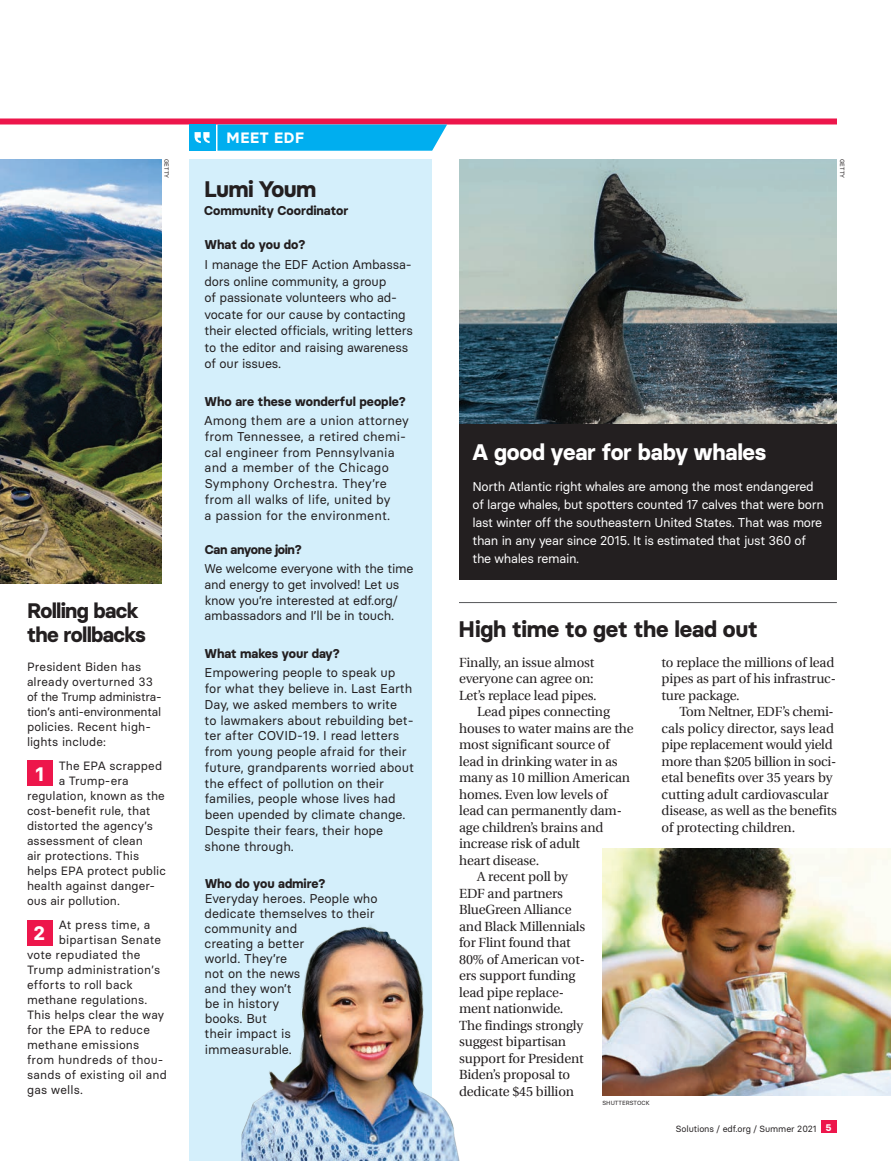
<style>
.page{position:relative;width:891px;height:1161px;background:#fff}
.page>*{position:absolute;margin:0;border:0;box-sizing:border-box;transform-origin:0 0}
.t1{font:700 22.5px "Basier Circle";letter-spacing:-.01em;color:#231f20}
.t2{font:700 22.5px "Basier Circle";letter-spacing:-.01em;color:#fff}
.t3{font:700 21px/24px "Basier Circle";letter-spacing:-.03em;color:#231f20}
.t4{font:700 19.5px "Basier Circle";color:#fff}
.t5{font:700 15px "Basier Circle";letter-spacing:.04em;color:#fff}
.t6{font:13.35px/16.5px "Utopia";letter-spacing:-.01em;color:#231f20;text-align:justify}
.t7{font:12.75px/15.8px "Basier Circle";color:#231f20}
.t8{font:12.75px/18px "Basier Circle";letter-spacing:-.025em;color:#fff}
.t9{font:700 12.75px "Basier Circle";color:#231f20}
.t10{font:700 12.75px "Basier Circle";letter-spacing:-.025em;color:#231f20}
.t11{font:12px/15px "Basier Circle";letter-spacing:.01em;color:#231f20}
.t12{font:9px "Basier Circle";letter-spacing:-.01em;color:#231f20}
.t13{font:6px "Basier Circle";color:#231f20}
.s1{font-weight:700;font-size:9.6px;color:#fff}
</style>
<div class="page">
<div style="left:0;top:118px;width:837px;height:6px;background:#ed164b"></div>
<img style="left:0;top:159px;width:162px;height:425px">
<div style="left:189px;top:159px;width:243px;height:1002px;background:#d4effb"></div>
<div style="left:27px;top:920px;width:25px;height:25px;background:#ed164b"></div>
<div style="left:27px;top:761px;width:25px;height:25px;background:#ed164b"></div>
<img style="left:602px;top:848px;width:289px;height:248px">
<hr style="left:459px;top:602px;width:378px;height:1px;background:#57585a">
<div style="left:459px;top:423px;width:378px;height:157px;background:#231f20"></div>
<div style="left:189px;top:124px;width:26px;height:27px;background:#00aeef"></div>
<svg style="left:218px;top:124px;width:229px;height:27px;background:#0fb0ee"></svg>
<svg style="left:195px;top:132px;width:15px;height:11px"></svg>
<img style="left:242px;top:926px;width:218px;height:235px">
<img style="left:459px;top:159px;width:378px;height:265px">
<div style="left:821px;top:1120px;width:15px;height:13px;background:#ed164b"></div>
<p class="t13" style="left:170px;top:159px;width:20px;rotate:90deg">GETTY</p>
<h2 class="t3" style="left:27px;top:598px;width:120px">Rolling back the rollbacks</h2>
<p class="t11" style="left:27px;top:659px;width:136px">President Biden has already overturned 33 of the Trump administra&shy;tion’s anti-environmental policies. Recent high&shy;lights include:</p>
<p class="t11" style="left:59px;top:758px;width:105px">The EPA scrapped</p>
<p class="t11" style="left:59px;top:773px;width:71px">a Trump-era</p>
<p class="t11" style="left:27px;top:788px;width:139px">regulation, known as the</p>
<p class="t11" style="left:27px;top:803px;width:125px">cost-benefit rule, that</p>
<p class="t11" style="left:27px;top:818px;width:128px">distorted the agency’s</p>
<p class="t11" style="left:27px;top:833px;width:117px">assessment of clean</p>
<p class="t11" style="left:27px;top:848px;width:114px">air protections. This</p>
<p class="t11" style="left:27px;top:863px;width:140px">helps EPA protect public</p>
<p class="t11" style="left:27px;top:878px;width:129px">health against danger-</p>
<p class="t11" style="left:27px;top:893px;width:95px">ous air pollution.</p>
<p class="t11" style="left:59px;top:917px;width:93px">At press time, a</p>
<p class="t11" style="left:59px;top:932px;width:104px">bipartisan Senate</p>
<p class="t11" style="left:27px;top:947px;width:115px">vote repudiated the</p>
<p class="t11" style="left:27px;top:962px;width:135px">Trump administration’s</p>
<p class="t11" style="left:27px;top:977px;width:107px">efforts to roll back</p>
<p class="t11" style="left:27px;top:992px;width:122px">methane regulations.</p>
<p class="t11" style="left:27px;top:1007px;width:139px">This helps clear the way</p>
<p class="t11" style="left:27px;top:1022px;width:125px">for the EPA to reduce</p>
<p class="t11" style="left:27px;top:1037px;width:114px">methane emissions</p>
<p class="t11" style="left:27px;top:1052px;width:138px">from hundreds of thou-</p>
<p class="t11" style="left:27px;top:1067px;width:142px">sands of existing oil and</p>
<p class="t11" style="left:27px;top:1082px;width:58px">gas wells.</p>
<h3 class="t4" style="left:35px;top:762px;width:10px">1</h3>
<h3 class="t4" style="left:34px;top:921px;width:13px">2</h3>
<p class="t5" style="left:227px;top:129px;width:79px">MEET EDF</p>
<h1 class="t1" style="left:204px;top:175px;width:114px">Lumi Youm</h1>
<p class="t9" style="left:204px;top:203px;width:146px">Community Coordinator</p>
<p class="t9" style="left:205px;top:237px;width:102px">What do you do?</p>
<p class="t7" style="left:204px;top:256px;width:210px;line-height:16.5px">I manage the EDF Action Ambassa&shy;dors online community, a group<br>of passionate volunteers who ad&shy;vocate for our cause by contacting their elected officials, writing letters to the editor and raising awareness of our issues.</p>
<p class="t9" style="left:205px;top:394px;width:202px">Who are these wonderful people?</p>
<p class="t7" style="left:204px;top:413px;width:206px">Among them are a union attorney from Tennessee, a retired chemi&shy;cal engineer from Pennsylvania and a member of the Chicago<br>Symphony Orchestra. They’re from all walks of life, united by<br>a passion for the environment.</p>
<p class="t10" style="left:205px;top:542px;width:98px">Can anyone join?</p>
<p class="t7" style="left:204px;top:561px;width:210px">We welcome everyone with the time and energy to get involved! Let us know you’re interested at edf.org/ ambassadors and I’ll be in touch.</p>
<p class="t9" style="left:205px;top:646px;width:136px">What makes your day?</p>
<p class="t7" style="left:204px;top:665px;width:211px">Empowering people to speak up for what they believe in. Last Earth<br>Day, we asked members to write<br>to lawmakers about rebuilding bet&shy;ter after COVID-19. I read letters from young people afraid for their future, grandparents worried about the effect of pollution on their families, people whose lives had been upended by climate change.<br>Despite their fears, their hope shone through.</p>
<p class="t9" style="left:205px;top:876px;width:122px">Who do you admire?</p>
<p class="t7" style="left:205px;top:891px;width:175px;line-height:15px">Everyday heroes. People who dedicate themselves to their community and<br>creating a better<br>world. They’re<br>not on the news<br>and they won’t<br>be in history<br>books. But<br>their impact is immeasurable.</p>
<p class="t13" style="left:846px;top:159px;width:20px;rotate:90deg">GETTY</p>
<h1 class="t2" style="left:472px;top:438px;width:295px">A good year for baby whales</h1>
<p class="t8" style="left:472px;top:477px;width:353px">North Atlantic right whales are among the most endangered of large whales, but spotters counted 17 calves that were born last winter off the southeastern United States. That was more than in any year since 2015. It is estimated that just 360 of the whales remain.</p>
<h1 class="t1" style="left:458px;top:615px;width:301px">High time to get the lead out</h1>
<p class="t6" style="left:459px;top:654px;width:137px">Finally, an issue almost</p>
<p class="t6" style="left:459px;top:671px;width:136px">everyone can agree on:</p>
<p class="t6" style="left:459px;top:687px;width:139px">Let’s replace lead pipes.</p>
<p class="t6" style="left:477px;top:704px;width:134px">Lead pipes connecting</p>
<p class="t6" style="left:459px;top:720px;width:176px">houses to water mains are the</p>
<p class="t6" style="left:459px;top:737px;width:152px">most significant source of</p>
<p class="t6" style="left:459px;top:753px;width:160px">lead in drinking water in as</p>
<p class="t6" style="left:459px;top:770px;width:173px">many as 10 million American</p>
<p class="t6" style="left:459px;top:786px;width:150px">homes. Even low levels of</p>
<p class="t6" style="left:459px;top:803px;width:164px">lead can permanently dam-</p>
<p class="t6" style="left:459px;top:819px;width:146px">age children’s brains and</p>
<p class="t6" style="left:459px;top:836px;width:123px">increase risk of adult</p>
<p class="t6" style="left:459px;top:852px;width:82px">heart disease.</p>
<p class="t6" style="left:477px;top:869px;width:92px">A recent poll by</p>
<p class="t6" style="left:459px;top:885px;width:106px">EDF and partners</p>
<p class="t6" style="left:459px;top:902px;width:114px">BlueGreen Alliance</p>
<p class="t6" style="left:459px;top:918px;width:128px">and Black Millennials</p>
<p class="t6" style="left:459px;top:935px;width:113px">for Flint found that</p>
<p class="t6" style="left:459px;top:951px;width:127px">80% of American vot-</p>
<p class="t6" style="left:459px;top:968px;width:118px">ers support funding</p>
<p class="t6" style="left:459px;top:984px;width:107px">lead pipe replace-</p>
<p class="t6" style="left:459px;top:1001px;width:106px">ment nationwide.</p>
<p class="t6" style="left:459px;top:1017px;width:126px">The findings strongly</p>
<p class="t6" style="left:459px;top:1034px;width:109px">suggest bipartisan</p>
<p class="t6" style="left:459px;top:1050px;width:126px">support for President</p>
<p class="t6" style="left:459px;top:1067px;width:113px">Biden’s proposal to</p>
<p class="t6" style="left:459px;top:1083px;width:116px">dedicate $45 billion</p>
<p class="t13" style="left:603px;top:1099px;width:49px">SHUTTERSTOCK</p>
<p class="t6" style="left:662px;top:654px;width:176px">to replace the millions of lead pipes as part of his infrastruc&shy;ture package.</p>
<p class="t6" style="left:662px;top:704px;width:177px;text-align:left;text-indent:18px">Tom Neltner, EDF’s chemi&shy;cals policy director, says lead pipe replacement would yield more than $205 billion in soci&shy;etal benefits over 35 years by cutting adult cardiovascular disease, as well as the benefits of protecting children.</p>
<p class="t12" style="left:676px;top:1123px;width:157px">Solutions / edf.org / Summer 2021 <span class="s1">5</span></p>
</div>
